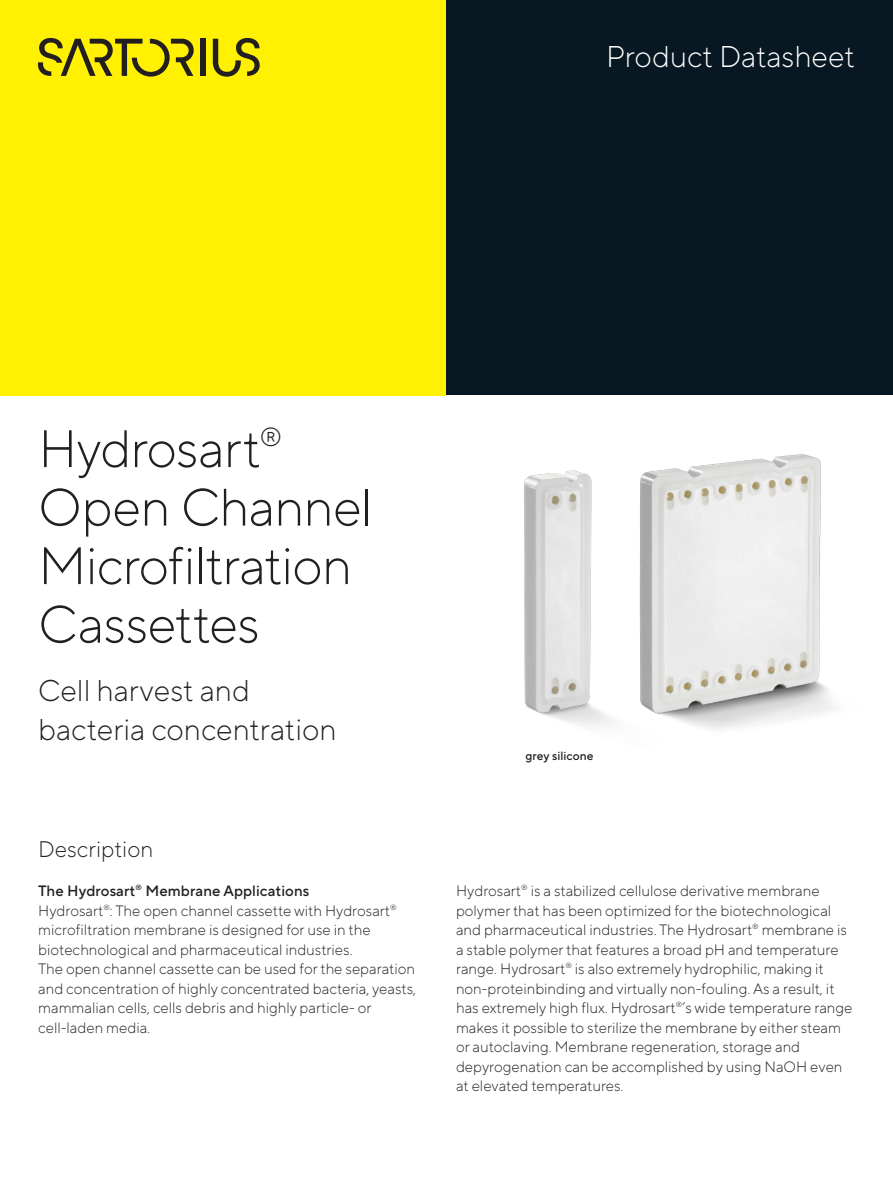
<style>
.page{position:relative;width:893px;height:1191px;background:#fff}
.page>*{position:absolute;margin:0;border:0;box-sizing:border-box;transform-origin:0 0}
.t1{font:300 52.5px/58.5px "TT Norms Pro";letter-spacing:-.015em;color:#231f20}
.t2{font:300 30px/39px "TT Norms Pro";color:#231f20}
.t3{font:300 30px "TT Norms Pro";color:#fff}
.t4{font:300 22.5px "TT Norms Pro";color:#231f20}
.t5{font:300 15px/19.5px "TT Norms Pro";color:#231f20}
.t6{font:500 12px "TT Norms Pro";letter-spacing:.005em;color:#231f20}
.s1{font-weight:500}
</style>
<div class="page">
<div style="left:0;top:0;width:446px;height:395px;background:#fff101"></div>
<div style="left:446px;top:0;width:447px;height:395px;background:#071822"></div>
<div style="left:200px;top:39px;width:5px;height:37px;background:#231f20"></div>
<svg style="left:213px;top:38px;width:47px;height:39px"></svg>
<svg style="left:38px;top:38px;width:156px;height:39px"></svg>
<img style="left:702px;top:454px;width:134px;height:276px">
<img style="left:524px;top:465px;width:178px;height:262px">
<h1 class="t1" style="left:38px;top:415px;width:336px">Hydrosart<sup>®<br></sup>Open Channel<br>Microfiltration<br>Cassettes</h1>
<h2 class="t2" style="left:38px;top:669px;width:300px">Cell harvest and bacteria concentration</h2>
<h2 class="t3" style="left:606px;top:35px;width:250px">Product Datasheet</h2>
<p class="t6" style="left:526px;top:746px;width:69px">grey silicone</p>
<h3 class="t4" style="left:38px;top:833px;width:116px">Description</h3>
<p class="t5" style="left:38px;top:880px;width:379px"><span class="s1">The Hydrosart</span><sup>®</sup> <span class="s1">Membrane Applications<br></span>Hydrosart<sup>®</sup>: The open channel cassette with Hydrosart<sup>® </sup>microfiltration membrane is designed for use in the biotechnological and pharmaceutical industries.<br>The open channel cassette can be used for the separation and concentration of highly concentrated bacteria, yeasts, mammalian cells, cells debris and highly particle- or cell-laden media.</p>
<p class="t5" style="left:456px;top:880px;width:398px">Hydrosart<sup>®</sup> is a stabilized cellulose derivative membrane polymer that has been optimized for the biotechnological and pharmaceutical industries. The Hydrosart<sup>®</sup> membrane is a stable polymer that features a broad pH and temperature range. Hydrosart<sup>®</sup> is also extremely hydrophilic, making it non-proteinbinding and virtually non-fouling. As a result, it has extremely high flux. Hydrosart<sup>®</sup>’s wide temperature range makes it possible to sterilize the membrane by either steam or autoclaving. Membrane regeneration, storage and depyrogenation can be accomplished by using NaOH even at elevated temperatures.</p>
</div>
